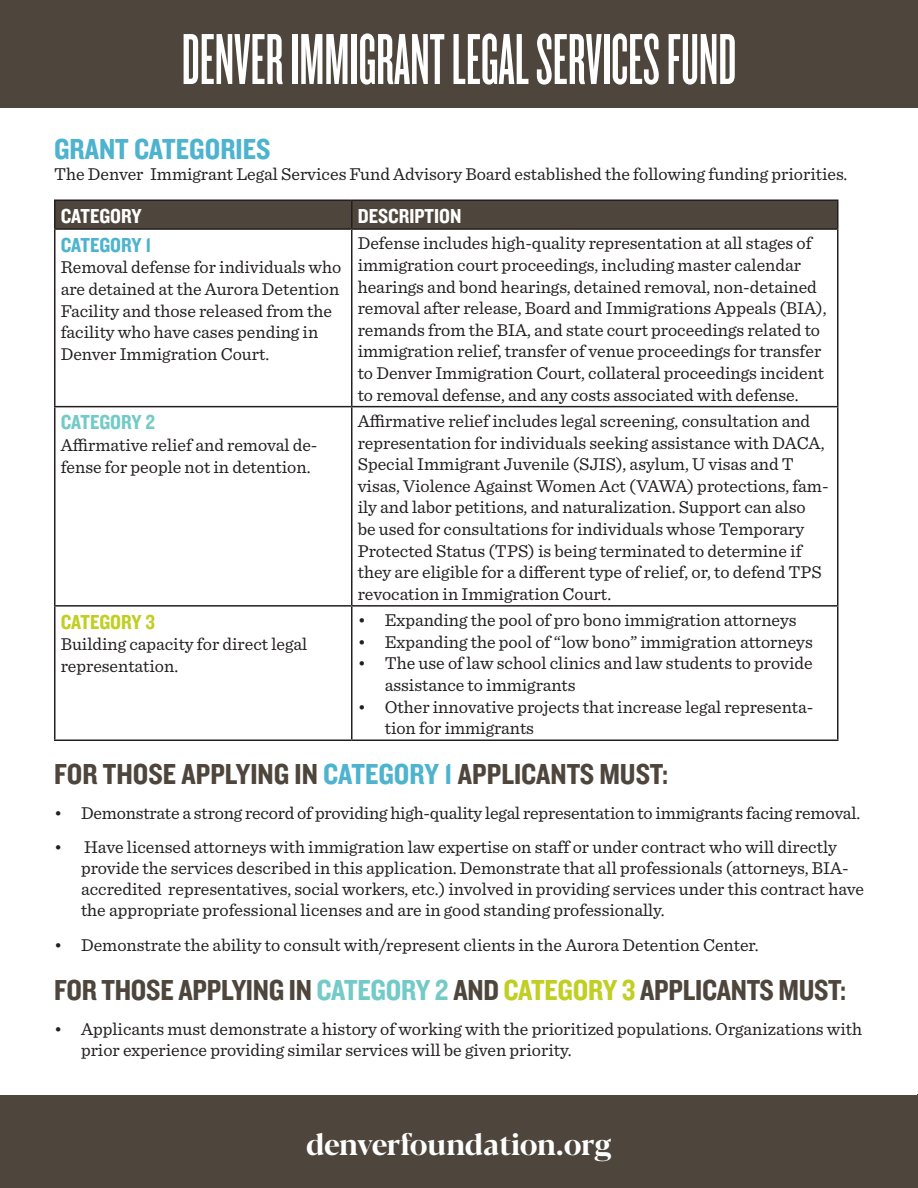
<style>
.page{position:relative;width:918px;height:1188px;background:#fff}
.page>*{position:absolute;margin:0;border:0;box-sizing:border-box;transform-origin:0 0}
.t1{font:75px "Knockout 46 Flyweight";color:#fff}
.t2{font:30px "Knockout 50 Welterweight";letter-spacing:-.01em;color:#4e463c}
.t3{font:700 30px "Blacker Pro Dis";letter-spacing:-.015em;color:#fff}
.t4{font:30px "Knockout 50 Welterweight";color:#4db3cf}
.t5{font:21px "Knockout 50 Welterweight";color:#fff}
.t6{font:21px "Knockout 50 Welterweight";letter-spacing:-.005em;color:#4db3cf}
.t7{font:21px "Knockout 50 Welterweight";letter-spacing:-.005em;color:#73cac7}
.t8{font:21px "Knockout 50 Welterweight";letter-spacing:-.005em;color:#c1ce23}
.t9{font:18px/21.6px "Sentinel";color:#231f20}
.s1{color:#4db3cf}
.s2{color:#73cac7}
.s3{color:#c1ce23}
</style>
<div class="page">
<div style="left:0;top:0;width:918px;height:108px;background:#4e463c"></div>
<hr style="left:54px;top:199px;width:298px;height:2px;background:#231f20">
<hr style="left:54px;top:201px;width:2px;height:27px;background:#231f20">
<hr style="left:54px;top:228px;width:298px;height:2px;background:#231f20">
<hr style="left:54px;top:230px;width:2px;height:176px;background:#231f20">
<hr style="left:351px;top:230px;width:1px;height:176px;background:#231f20">
<hr style="left:837px;top:230px;width:1px;height:176px;background:#231f20">
<hr style="left:54px;top:406px;width:298px;height:1px;background:#231f20">
<hr style="left:54px;top:407px;width:2px;height:198px;background:#231f20">
<hr style="left:352px;top:406px;width:486px;height:1px;background:#231f20">
<hr style="left:351px;top:407px;width:1px;height:198px;background:#231f20">
<hr style="left:837px;top:407px;width:1px;height:198px;background:#231f20">
<hr style="left:54px;top:605px;width:298px;height:2px;background:#231f20">
<hr style="left:54px;top:607px;width:2px;height:132px;background:#231f20">
<hr style="left:352px;top:605px;width:486px;height:2px;background:#231f20">
<hr style="left:351px;top:607px;width:1px;height:132px;background:#231f20">
<hr style="left:837px;top:607px;width:1px;height:132px;background:#231f20">
<hr style="left:54px;top:739px;width:298px;height:2px;background:#231f20">
<hr style="left:352px;top:739px;width:486px;height:2px;background:#231f20">
<hr style="left:352px;top:199px;width:486px;height:2px;background:#231f20">
<div style="left:55px;top:200px;width:783px;height:29px;background:#4e463c"></div>
<hr style="left:352px;top:228px;width:486px;height:2px;background:#231f20">
<div style="left:0;top:1095px;width:918px;height:93px;background:#4e463c"></div>
<p class="t1" style="left:182px;top:17px;width:556px">DENVER IMMIGRANT LEGAL SERVICES FUND</p>
<p class="t4" style="left:54px;top:129px;width:218px">GRANT CATEGORIES</p>
<p class="t9" style="left:54px;top:162px;width:795px">The Denver Immigrant Legal Services Fund Advisory Board established the following funding priorities.</p>
<p class="t5" style="left:61px;top:202px;width:83px">CATEGORY</p>
<p class="t5" style="left:358px;top:202px;width:105px">DESCRIPTION</p>
<p class="t6" style="left:61px;top:231px;width:92px">CATEGORY 1</p>
<p class="t9" style="left:61px;top:256px;width:282px">Removal defense for individuals who are detained at the Aurora Detention Facility and those released from the facility who have cases pending in Denver Immigration Court.</p>
<p class="t9" style="left:358px;top:232px;width:470px">Defense includes high-quality representation at all stages of immigration court proceedings, including master calendar hearings and bond hearings, detained removal, non-detained removal after release, Board and Immigrations Appeals (BIA), remands from the BIA, and state court proceedings related to immigration relief, transfer of venue proceedings for transfer to Denver Immigration Court, collateral proceedings incident to removal defense, and any costs associated with defense.</p>
<p class="t7" style="left:61px;top:409px;width:96px">CATEGORY 2</p>
<p class="t9" style="left:61px;top:433px;width:258px">Affirmative relief and removal de&shy;fense for people not in detention.</p>
<p class="t9" style="left:358px;top:409px;width:472px">Affirmative relief includes legal screening, consultation and representation for individuals seeking assistance with DACA, Special Immigrant Juvenile (SJIS), asylum, U visas and T visas, Violence Against Women Act (VAWA) protections, fam&shy;ily and labor petitions, and naturalization. Support can also<br>be used for consultations for individuals whose Temporary Protected Status (TPS) is being terminated to determine if they are eligible for a different type of relief, or, to defend TPS revocation in Immigration Court.</p>
<p class="t9" style="left:358px;top:608px;width:440px">• Expanding the pool of pro bono immigration attorneys</p>
<p class="t9" style="left:358px;top:630px;width:457px">• Expanding the pool of “low bono” immigration attorneys</p>
<p class="t9" style="left:385px;top:652px;width:429px;text-indent:-27px">• The use of law school clinics and law students to provide assistance to immigrants</p>
<p class="t9" style="left:385px;top:695px;width:430px;text-indent:-27px">• Other innovative projects that increase legal representa&shy;tion for immigrants</p>
<p class="t2" style="left:54px;top:755px;width:616px">FOR THOSE APPLYING IN <span class="s1">CATEGORY 1</span> APPLICANTS MUST:</p>
<p class="t9" style="left:54px;top:801px;width:808px">• Demonstrate a strong record of providing high-quality legal representation to immigrants facing removal.</p>
<p class="t9" style="left:81px;top:836px;width:785px;line-height:21px;text-indent:-27px">• Have licensed attorneys with immigration law expertise on staff or under contract who will directly provide the services described in this application. Demonstrate that all professionals (attorneys, BIA&shy;accredited representatives, social workers, etc.) involved in providing services under this contract have the appropriate professional licenses and are in good standing professionally.</p>
<p class="t9" style="left:54px;top:933px;width:706px">• Demonstrate the ability to consult with/represent clients in the Aurora Detention Center.</p>
<p class="t2" style="left:54px;top:971px;width:794px">FOR THOSE APPLYING IN <span class="s2">CATEGORY 2</span> AND <span class="s3">CATEGORY 3</span> APPLICANTS MUST:</p>
<p class="t9" style="left:81px;top:1017px;width:783px;line-height:21px;text-indent:-27px">• Applicants must demonstrate a history of working with the prioritized populations. Organizations with prior experience providing similar services will be given priority.</p>
<p class="t8" style="left:61px;top:608px;width:96px">CATEGORY 3</p>
<p class="t9" style="left:61px;top:632px;width:248px">Building capacity for direct legal representation.</p>
<p class="t3" style="left:306px;top:1124px;width:307px">denverfoundation.org</p>
</div>
